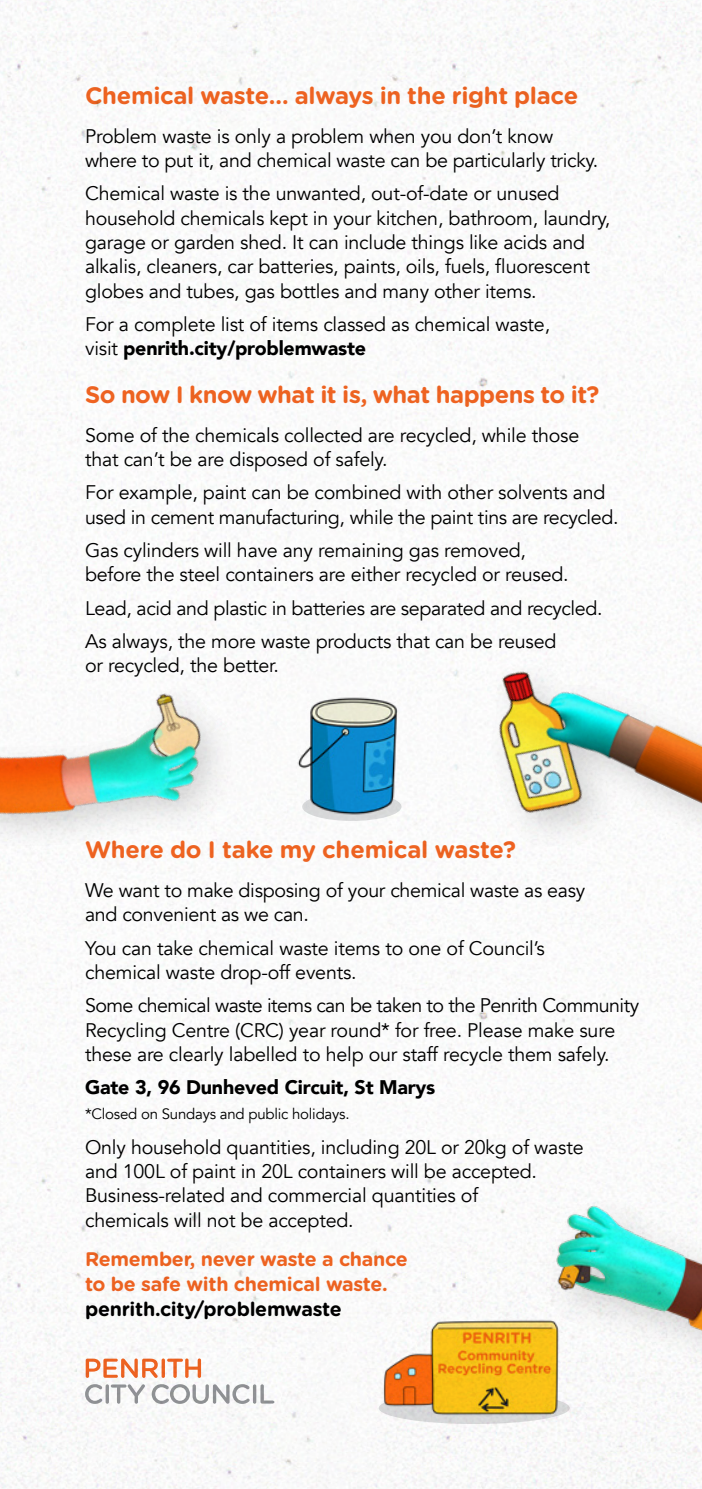
<style>
.page{position:relative;width:702px;height:1489px;background:#fff}
.page>*{position:absolute;margin:0;border:0;box-sizing:border-box;transform-origin:0 0}
.Heading_2{font:700 23.75px "Gotham Rounded";letter-spacing:-.015em;color:#f26522}
.Body_Text_1{font:19.5px/24.2px "Avenir";letter-spacing:-.01em;color:#000}
.Heading_3{font:700 19.5px/25px "Gotham Rounded";letter-spacing:-.015em;color:#f26522}
.Body_Text_1-2{font:900 19.5px "Avenir";letter-spacing:-.01em;color:#000}
.Body_Text_2{font:15px "Avenir";letter-spacing:-.015em;color:#000}
.s1{font-weight:900}
.s2{color:#000}
</style>
<div class="page">
<img style="left:0;top:0;width:702px;height:1488px">
<h2 class="Heading_2" style="left:85px;top:78px;width:494px">Chemical waste… always in the right place</h2>
<p class="Body_Text_1" style="left:85px;top:124px;width:515px">Problem waste is only a problem when you don’t know where to put it, and chemical waste can be particularly tricky.</p>
<p class="Body_Text_1" style="left:85px;top:182px;width:526px">Chemical waste is the unwanted, out-of-date or unused household chemicals kept in your kitchen, bathroom, laundry, garage or garden shed. It can include things like acids and alkalis, cleaners, car batteries, paints, oils, fuels, fluorescent globes and tubes, gas bottles and many other items.</p>
<p class="Body_Text_1" style="left:85px;top:312px;width:466px">For a complete list of items classed as chemical waste, visit <span class="s1">penrith.city/problemwaste</span></p>
<h2 class="Heading_2" style="left:85px;top:377px;width:516px">So now I know what it is, what happens to it?</h2>
<p class="Body_Text_1" style="left:85px;top:423px;width:495px">Some of the chemicals collected are recycled, while those that can’t be are disposed of safely.</p>
<p class="Body_Text_1" style="left:85px;top:481px;width:535px">For example, paint can be combined with other solvents and used in cement manufacturing, while the paint tins are recycled.</p>
<p class="Body_Text_1" style="left:85px;top:538px;width:485px">Gas cylinders will have any remaining gas removed, before the steel containers are either recycled or reused.</p>
<p class="Body_Text_1" style="left:85px;top:596px;width:519px">Lead, acid and plastic in batteries are separated and recycled.</p>
<p class="Body_Text_1" style="left:85px;top:629px;width:473px">As always, the more waste products that can be reused or recycled, the better.</p>
<h2 class="Heading_2" style="left:85px;top:832px;width:432px">Where do I take my chemical waste?</h2>
<p class="Body_Text_1" style="left:85px;top:878px;width:501px">We want to make disposing of your chemical waste as easy and convenient as we can.</p>
<p class="Body_Text_1" style="left:85px;top:936px;width:461px">You can take chemical waste items to one of Council’s chemical waste drop-off events.</p>
<p class="Body_Text_1" style="left:85px;top:993px;width:555px">Some chemical waste items can be taken to the Penrith Community<br>Recycling Centre (CRC) year round* for free. Please make sure these are clearly labelled to help our staff recycle them safely.</p>
<p class="Body_Text_1-2" style="left:85px;top:1070px;width:352px">Gate 3, 96 Dunheved Circuit, St Marys</p>
<p class="Body_Text_2" style="left:85px;top:1104px;width:266px">*Closed on Sundays and public holidays.</p>
<p class="Body_Text_1" style="left:85px;top:1135px;width:500px">Only household quantities, including 20L or 20kg of waste and 100L of paint in 20L containers will be accepted.<br>Business-related and commercial quantities of<br>chemicals will not be accepted.</p>
<h3 class="Heading_3" style="left:85px;top:1245px;width:324px">Remember, never waste a chance to be safe with chemical waste. <span class="s2">penrith.city/problemwaste</span></h3>
</div>
